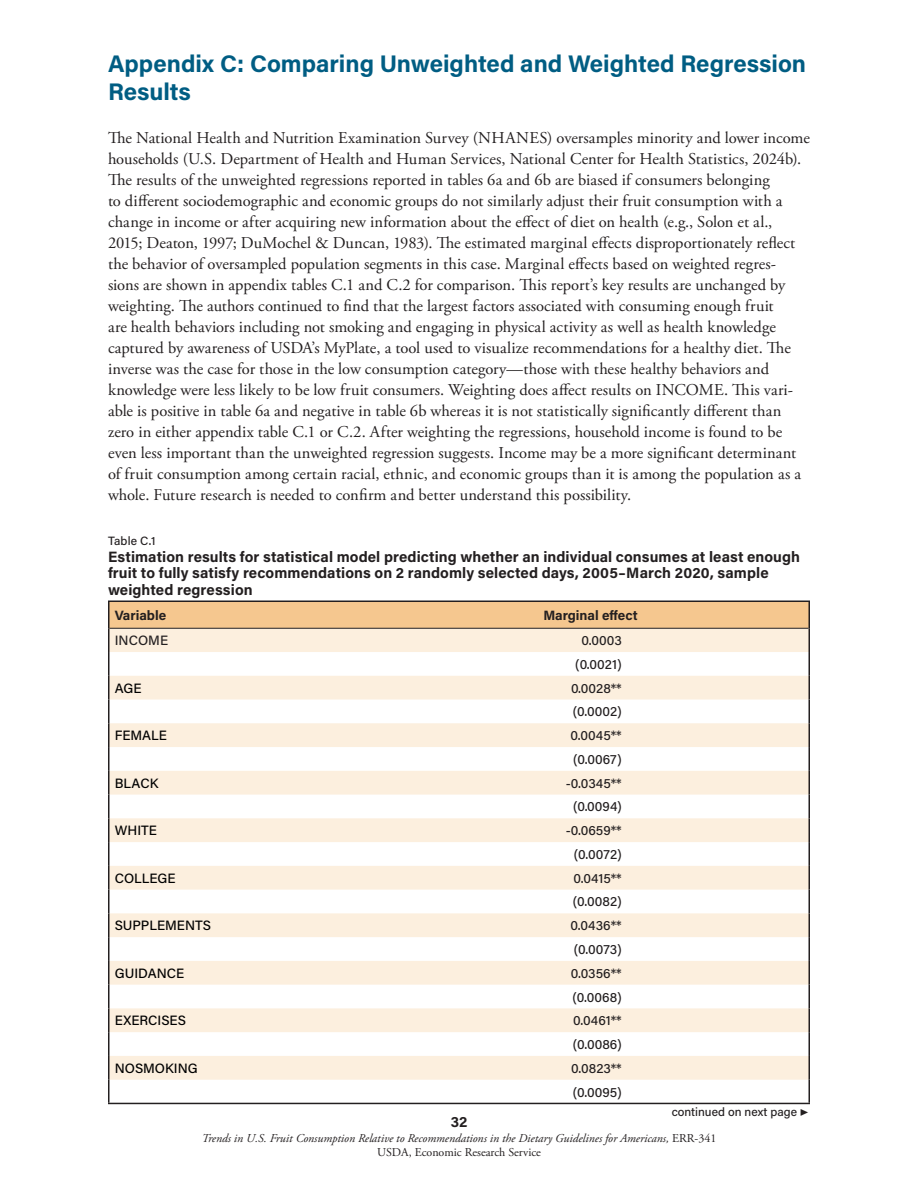
<style>
.page{position:relative;width:918px;height:1188px;background:#fff}
.page>*{position:absolute;margin:0;border:0;box-sizing:border-box;transform-origin:0 0}
.t1{font:700 24px/28.8px "Acumin Pro";color:#005d83}
.P_-_Body_Text{font:16.5px/21px "Adobe Garamond Pro";color:#231f20}
.P_-_Table___Figure_Title{font:700 15px/16.5px "Acumin Pro";letter-spacing:.005em;color:#231f20}
.P_-_Table_Body{font:500 13.5px "Acumin Pro";letter-spacing:.005em;color:#231f20}
.P_-_Table_Body-2{font:500 13.5px "Acumin Pro";color:#000}
.P_-_Table_Body-3{font:700 13.5px "Acumin Pro";color:#231f20}
.t2{font:italic 12px/14.4px "Adobe Garamond Pro";color:#231f20;text-align:center}
.P_-_Table_Body-4{font:500 12px "Acumin Pro";color:#231f20}
.P_-_Table___Figure_Title-2{font:500 12px "Acumin Pro";letter-spacing:.01em;color:#231f20}
.s1{font-style:normal}
</style>
<div class="page">
<div style="left:110px;top:602px;width:698px;height:26px;background:#f5c78f"></div>
<svg style="left:110px;top:629px;width:698px;height:451px;fill:#fcefde"></svg>
<hr style="left:108px;top:601px;width:264px;height:1px;background:#231f20">
<hr style="left:108px;top:602px;width:2px;height:26px;background:#231f20">
<hr style="left:372px;top:601px;width:438px;height:1px;background:#231f20">
<hr style="left:808px;top:602px;width:2px;height:26px;background:#231f20">
<hr style="left:108px;top:628px;width:2px;height:24px;background:#231f20">
<hr style="left:808px;top:628px;width:2px;height:24px;background:#231f20">
<hr style="left:108px;top:652px;width:2px;height:24px;background:#231f20">
<hr style="left:808px;top:652px;width:2px;height:24px;background:#231f20">
<hr style="left:108px;top:676px;width:2px;height:24px;background:#231f20">
<hr style="left:808px;top:676px;width:2px;height:24px;background:#231f20">
<hr style="left:108px;top:700px;width:2px;height:23px;background:#231f20">
<hr style="left:808px;top:700px;width:2px;height:23px;background:#231f20">
<hr style="left:108px;top:723px;width:2px;height:24px;background:#231f20">
<hr style="left:808px;top:723px;width:2px;height:24px;background:#231f20">
<hr style="left:108px;top:747px;width:2px;height:24px;background:#231f20">
<hr style="left:808px;top:747px;width:2px;height:24px;background:#231f20">
<hr style="left:108px;top:771px;width:2px;height:24px;background:#231f20">
<hr style="left:808px;top:771px;width:2px;height:24px;background:#231f20">
<hr style="left:108px;top:795px;width:2px;height:23px;background:#231f20">
<hr style="left:808px;top:795px;width:2px;height:23px;background:#231f20">
<hr style="left:108px;top:818px;width:2px;height:24px;background:#231f20">
<hr style="left:808px;top:818px;width:2px;height:24px;background:#231f20">
<hr style="left:108px;top:842px;width:2px;height:24px;background:#231f20">
<hr style="left:808px;top:842px;width:2px;height:24px;background:#231f20">
<hr style="left:108px;top:866px;width:2px;height:24px;background:#231f20">
<hr style="left:808px;top:866px;width:2px;height:24px;background:#231f20">
<hr style="left:108px;top:890px;width:2px;height:23px;background:#231f20">
<hr style="left:808px;top:890px;width:2px;height:23px;background:#231f20">
<hr style="left:108px;top:913px;width:2px;height:24px;background:#231f20">
<hr style="left:808px;top:913px;width:2px;height:24px;background:#231f20">
<hr style="left:108px;top:937px;width:2px;height:24px;background:#231f20">
<hr style="left:808px;top:937px;width:2px;height:24px;background:#231f20">
<hr style="left:108px;top:961px;width:2px;height:24px;background:#231f20">
<hr style="left:808px;top:961px;width:2px;height:24px;background:#231f20">
<hr style="left:108px;top:985px;width:2px;height:23px;background:#231f20">
<hr style="left:808px;top:985px;width:2px;height:23px;background:#231f20">
<hr style="left:108px;top:1008px;width:2px;height:24px;background:#231f20">
<hr style="left:808px;top:1008px;width:2px;height:24px;background:#231f20">
<hr style="left:108px;top:1032px;width:2px;height:24px;background:#231f20">
<hr style="left:808px;top:1032px;width:2px;height:24px;background:#231f20">
<hr style="left:108px;top:1056px;width:2px;height:24px;background:#231f20">
<hr style="left:808px;top:1056px;width:2px;height:24px;background:#231f20">
<hr style="left:108px;top:1080px;width:2px;height:23px;background:#231f20">
<hr style="left:808px;top:1080px;width:2px;height:23px;background:#231f20">
<hr style="left:108px;top:1103px;width:264px;height:1px;background:#231f20">
<hr style="left:372px;top:1103px;width:438px;height:1px;background:#231f20">
<hr style="left:110px;top:628px;width:262px;height:1px;background:#231f20">
<hr style="left:372px;top:628px;width:436px;height:1px;background:#231f20">
<h1 class="t1" style="left:108px;top:48px;width:700px">Appendix C: Comparing Unweighted and Weighted Regression<br>Results</h1>
<p class="P_-_Body_Text" style="left:108px;top:128px;width:703px">The National Health and Nutrition Examination Survey (NHANES) oversamples minority and lower income households (U.S. Department of Health and Human Services, National Center for Health Statistics, 2024b).<br>The results of the unweighted regressions reported in tables 6a and 6b are biased if consumers belonging<br>to different sociodemographic and economic groups do not similarly adjust their fruit consumption with a change in income or after acquiring new information about the effect of diet on health (e.g., Solon et al., 2015; Deaton, 1997; DuMochel &amp; Duncan, 1983). The estimated marginal effects disproportionately reflect the behavior of oversampled population segments in this case. Marginal effects based on weighted regres&shy;sions are shown in appendix tables C.1 and C.2 for comparison. This report’s key results are unchanged by weighting. The authors continued to find that the largest factors associated with consuming enough fruit<br>are health behaviors including not smoking and engaging in physical activity as well as health knowledge captured by awareness of USDA’s MyPlate, a tool used to visualize recommendations for a healthy diet. The inverse was the case for those in the low consumption category—those with these healthy behaviors and knowledge were less likely to be low fruit consumers. Weighting does affect results on INCOME. This vari&shy;able is positive in table 6a and negative in table 6b whereas it is not statistically significantly different than zero in either appendix table C.1 or C.2. After weighting the regressions, household income is found to be even less important than the unweighted regression suggests. Income may be a more significant determinant of fruit consumption among certain racial, ethnic, and economic groups than it is among the population as a whole. Future research is needed to confirm and better understand this possibility.</p>
<h1 class="P_-_Table___Figure_Title-2" style="left:108px;top:532px;width:49px">Table C.1</h1>
<h1 class="P_-_Table___Figure_Title" style="left:108px;top:547px;width:694px">Estimation results for statistical model predicting whether an individual consumes at least enough fruit to fully satisfy recommendations on 2 randomly selected days, 2005–March 2020, sample weighted regression</h1>
<p class="P_-_Table_Body-3" style="left:115px;top:606px;width:53px">Variable</p>
<p class="P_-_Table_Body-3" style="left:543px;top:606px;width:96px">Marginal effect</p>
<p class="P_-_Table_Body" style="left:115px;top:631px;width:55px">INCOME</p>
<p class="P_-_Table_Body" style="left:581px;top:631px;width:42px">0.0003</p>
<p class="P_-_Table_Body" style="left:575px;top:655px;width:48px">(0.0021)</p>
<p class="P_-_Table_Body-2" style="left:115px;top:679px;width:28px">AGE</p>
<p class="P_-_Table_Body" style="left:571px;top:679px;width:52px">0.0028**</p>
<p class="P_-_Table_Body" style="left:573px;top:702px;width:51px">(0.0002)</p>
<p class="P_-_Table_Body-2" style="left:115px;top:726px;width:54px">FEMALE</p>
<p class="P_-_Table_Body" style="left:571px;top:726px;width:53px">0.0045**</p>
<p class="P_-_Table_Body" style="left:573px;top:750px;width:50px">(0.0067)</p>
<p class="P_-_Table_Body-2" style="left:115px;top:774px;width:45px">BLACK</p>
<p class="P_-_Table_Body" style="left:566px;top:774px;width:57px">-0.0345**</p>
<p class="P_-_Table_Body" style="left:573px;top:797px;width:50px">(0.0094)</p>
<p class="P_-_Table_Body-2" style="left:115px;top:821px;width:44px">WHITE</p>
<p class="P_-_Table_Body" style="left:566px;top:821px;width:57px">-0.0659**</p>
<p class="P_-_Table_Body" style="left:574px;top:845px;width:49px">(0.0072)</p>
<p class="P_-_Table_Body-2" style="left:115px;top:869px;width:62px">COLLEGE</p>
<p class="P_-_Table_Body" style="left:574px;top:869px;width:50px">0.0415**</p>
<p class="P_-_Table_Body" style="left:573px;top:892px;width:50px">(0.0082)</p>
<p class="P_-_Table_Body-2" style="left:115px;top:916px;width:98px">SUPPLEMENTS</p>
<p class="P_-_Table_Body" style="left:571px;top:916px;width:53px">0.0436**</p>
<p class="P_-_Table_Body" style="left:574px;top:940px;width:49px">(0.0073)</p>
<p class="P_-_Table_Body-2" style="left:115px;top:964px;width:71px">GUIDANCE</p>
<p class="P_-_Table_Body" style="left:571px;top:964px;width:52px">0.0356**</p>
<p class="P_-_Table_Body" style="left:573px;top:987px;width:51px">(0.0068)</p>
<p class="P_-_Table_Body-2" style="left:115px;top:1011px;width:73px">EXERCISES</p>
<p class="P_-_Table_Body" style="left:573px;top:1011px;width:50px">0.0461**</p>
<p class="P_-_Table_Body" style="left:573px;top:1035px;width:51px">(0.0086)</p>
<p class="P_-_Table_Body-2" style="left:115px;top:1059px;width:85px">NOSMOKING</p>
<p class="P_-_Table_Body" style="left:571px;top:1059px;width:52px">0.0823**</p>
<p class="P_-_Table_Body" style="left:573px;top:1082px;width:50px">(0.0095)</p>
<p class="P_-_Table_Body-4" style="left:672px;top:1103px;width:138px">continued on next page ▶</p>
<p class="P_-_Table___Figure_Title" style="left:451px;top:1113px;width:18px">32</p>
<p class="t2" style="left:202px;top:1131px;width:516px">Trends in U.S. Fruit Consumption Relative to Recommendations in the Dietary Guidelines for Americans, <span class="s1">ERR-341<br>USDA, Economic Research Service</span></p>
</div>
